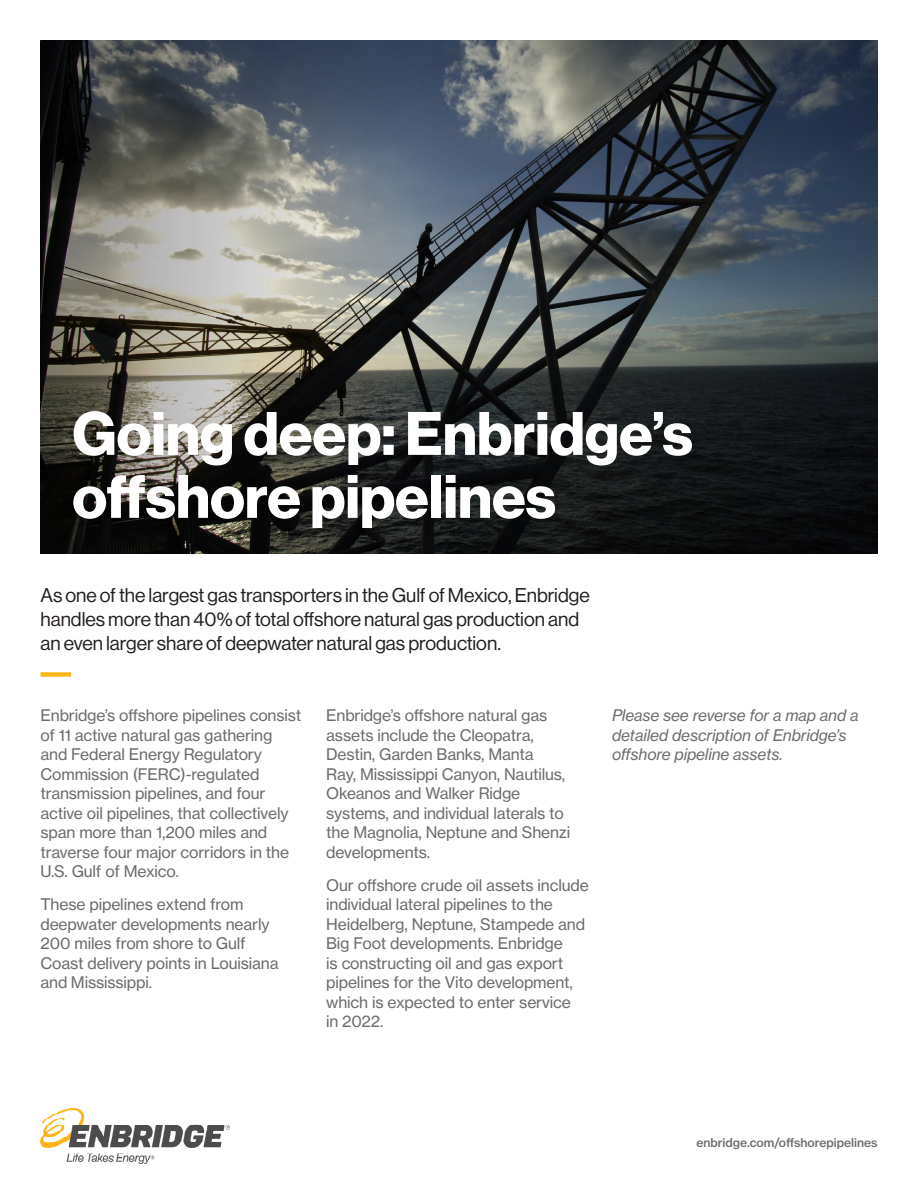
<style>
.page{position:relative;width:918px;height:1188px;background:#fff}
.page>*{position:absolute;margin:0;border:0;box-sizing:border-box;transform-origin:0 0}
.t1{font:60px/63px "N Haas Grotesk DS Std 75 Bd";color:#fff}
.Intro_deck_Black{font:19.5px/24px "N Haas Grotesk DS Std 55 Rg";color:#231f20}
.Body_10_14{font:15.75px/19.5px "N Haas Grotesk TX Std 55 Rg";letter-spacing:-.01em;color:#6c6d70}
.Body_10_14-2{font:15.75px/19.5px "N Haas Grotesk TX Std 56 It";letter-spacing:-.01em;color:#6c6d70}
.t2{font:12px "N Haas Grotesk TX Std 65 Md";color:#6c6d70}
</style>
<div class="page">
<img style="left:40px;top:1108px;width:190px;height:56px">
<img style="left:40px;top:40px;width:837px;height:513px">
<svg style="left:40px;top:40px;width:486px;height:478px"></svg>
<div style="left:40px;top:672px;width:31px;height:5px;background:#fcb61c"></div>
<p class="t1" style="left:72px;top:403px;width:622px">Going deep: Enbridge’s offshore pipelines</p>
<p class="Intro_deck_Black" style="left:40px;top:583px;width:551px">As one of the largest gas transporters in the Gulf of Mexico, Enbridge handles more than 40% of total offshore natural gas production and an even larger share of deepwater natural gas production.</p>
<p class="Body_10_14" style="left:40px;top:706px;width:262px">Enbridge’s offshore pipelines consist of 11 active natural gas gathering and Federal Energy Regulatory Commission (FERC)-regulated transmission pipelines, and four active oil pipelines, that collectively span more than 1,200 miles and traverse four major corridors in the U.S. Gulf of Mexico.</p>
<p class="Body_10_14" style="left:40px;top:895px;width:240px">These pipelines extend from deepwater developments nearly<br>200 miles from shore to Gulf<br>Coast delivery points in Louisiana and Mississippi.</p>
<p class="Body_10_14" style="left:326px;top:706px;width:246px">Enbridge’s offshore natural gas assets include the Cleopatra,<br>Destin, Garden Banks, Manta<br>Ray, Mississippi Canyon, Nautilus,<br>Okeanos and Walker Ridge systems, and individual laterals to the Magnolia, Neptune and Shenzi developments.</p>
<p class="Body_10_14" style="left:326px;top:875px;width:264px">Our offshore crude oil assets include individual lateral pipelines to the<br>Heidelberg, Neptune, Stampede and<br>Big Foot developments. Enbridge<br>is constructing oil and gas export pipelines for the Vito development, which is expected to enter service<br>in 2022.</p>
<p class="Body_10_14-2" style="left:612px;top:706px;width:248px">Please see reverse for a map and a detailed description of Enbridge’s offshore pipeline assets.</p>
<p class="t2" style="left:696px;top:1135px;width:183px">enbridge.com/offshorepipelines</p>
</div>
